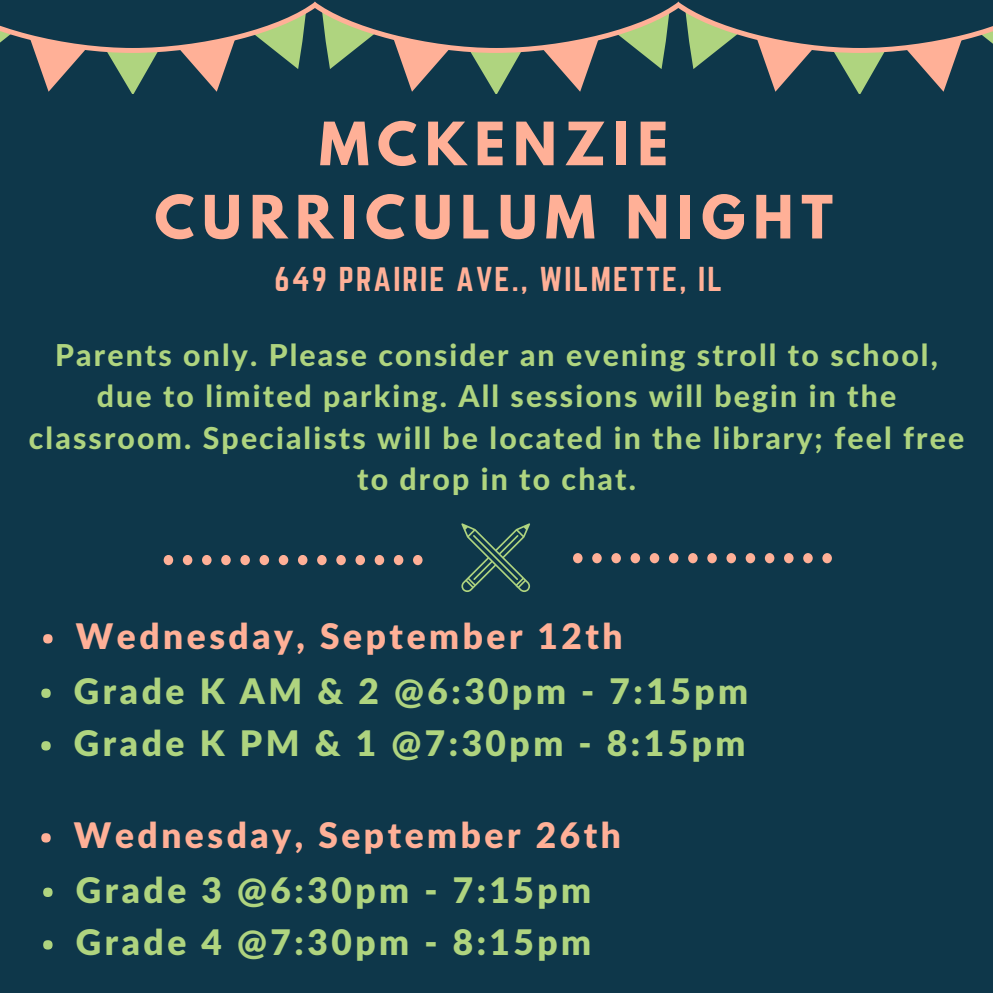
<style>
.page{position:relative;width:993px;height:993px;background:#fff}
.page>*{position:absolute;margin:0;border:0;box-sizing:border-box;transform-origin:0 0}
.t1{font:700 52.75px/73.2px "League Spartan";letter-spacing:.15em;color:#ffb097;text-align:center}
.t2{font:900 35.25px/52.5px "Lato Latin";letter-spacing:.1em;color:#afd47f}
.t3{font:900 35.25px "Lato Latin";letter-spacing:.1em;color:#ffb097}
.t4{font:800 30.25px/41.2px "Lato Latin";letter-spacing:.07em;color:#afd47f;text-align:center}
.t5{font:30.25px "Norwester";letter-spacing:.07em;color:#ffb097}
</style>
<div class="page">
<div style="left:0;top:0;width:992px;height:992px;background:#0e374a"></div>
<div style="left:43px;top:634px;width:10px;height:9px;background:#ffb097;border-radius:50%"></div>
<svg style="left:41px;top:832px;width:10px;height:10px"></svg>
<div style="left:41px;top:688px;width:10px;height:9px;background:#afd47f;border-radius:50%"></div>
<div style="left:41px;top:741px;width:10px;height:9px;background:#afd47f;border-radius:50%"></div>
<div style="left:43px;top:887px;width:10px;height:9px;background:#afd47f;border-radius:50%"></div>
<svg style="left:43px;top:939px;width:10px;height:10px"></svg>
<div style="left:259px;top:555px;width:10px;height:10px;background:#ffb097;border-radius:50%"></div>
<div style="left:279px;top:555px;width:9px;height:10px;background:#ffb097;border-radius:50%"></div>
<div style="left:240px;top:555px;width:10px;height:10px;background:#ffb097;border-radius:50%"></div>
<div style="left:317px;top:555px;width:9px;height:10px;background:#ffb097;border-radius:50%"></div>
<svg style="left:164px;top:555px;width:9px;height:10px"></svg>
<div style="left:336px;top:555px;width:10px;height:10px;background:#ffb097;border-radius:50%"></div>
<div style="left:183px;top:555px;width:9px;height:10px;background:#ffb097;border-radius:50%"></div>
<div style="left:202px;top:555px;width:9px;height:10px;background:#ffb097;border-radius:50%"></div>
<div style="left:221px;top:555px;width:10px;height:10px;background:#ffb097;border-radius:50%"></div>
<div style="left:298px;top:555px;width:9px;height:10px;background:#ffb097;border-radius:50%"></div>
<div style="left:374px;top:555px;width:10px;height:10px;background:#ffb097;border-radius:50%"></div>
<svg style="left:393px;top:555px;width:10px;height:10px"></svg>
<div style="left:355px;top:555px;width:10px;height:10px;background:#ffb097;border-radius:50%"></div>
<div style="left:413px;top:555px;width:9px;height:10px;background:#ffb097;border-radius:50%"></div>
<div style="left:668px;top:553px;width:10px;height:10px;background:#ffb097;border-radius:50%"></div>
<div style="left:688px;top:553px;width:9px;height:10px;background:#ffb097;border-radius:50%"></div>
<div style="left:649px;top:553px;width:10px;height:10px;background:#ffb097;border-radius:50%"></div>
<div style="left:726px;top:553px;width:9px;height:10px;background:#ffb097;border-radius:50%"></div>
<svg style="left:573px;top:553px;width:9px;height:10px"></svg>
<div style="left:745px;top:553px;width:10px;height:10px;background:#ffb097;border-radius:50%"></div>
<div style="left:592px;top:553px;width:9px;height:10px;background:#ffb097;border-radius:50%"></div>
<div style="left:611px;top:553px;width:9px;height:10px;background:#ffb097;border-radius:50%"></div>
<div style="left:630px;top:553px;width:10px;height:10px;background:#ffb097;border-radius:50%"></div>
<div style="left:707px;top:553px;width:9px;height:10px;background:#ffb097;border-radius:50%"></div>
<svg style="left:783px;top:553px;width:10px;height:10px"></svg>
<div style="left:803px;top:553px;width:9px;height:10px;background:#ffb097;border-radius:50%"></div>
<div style="left:764px;top:553px;width:10px;height:10px;background:#ffb097;border-radius:50%"></div>
<div style="left:822px;top:553px;width:9px;height:10px;background:#ffb097;border-radius:50%"></div>
<svg style="left:0;top:2px;width:992px;height:92px"></svg>
<svg style="left:461px;top:523px;width:69px;height:69px"></svg>
<h1 class="t1" style="left:154px;top:114px;width:679px">MCKENZIE<br>CURRICULUM NIGHT</h1>
<p class="t5" style="left:274px;top:264px;width:449px">649 PRAIRIE AVE., WILMETTE, IL</p>
<p class="t4" style="left:29px;top:334px;width:936px">Parents only. Please consider an evening stroll to school, due to limited parking. All sessions will begin in the classroom. Specialists will be located in the library; feel free to drop in to chat.</p>
<p class="t3" style="left:76px;top:614px;width:548px">Wednesday, September 12th</p>
<p class="t2" style="left:74px;top:663px;width:675px">Grade K AM &amp; 2 @6:30pm - 7:15pm<br>Grade K PM &amp; 1 @7:30pm - 8:15pm</p>
<p class="t3" style="left:74px;top:813px;width:548px">Wednesday, September 26th</p>
<p class="t2" style="left:76px;top:862px;width:516px">Grade 3 @6:30pm - 7:15pm<br>Grade 4 @7:30pm - 8:15pm</p>
</div>
